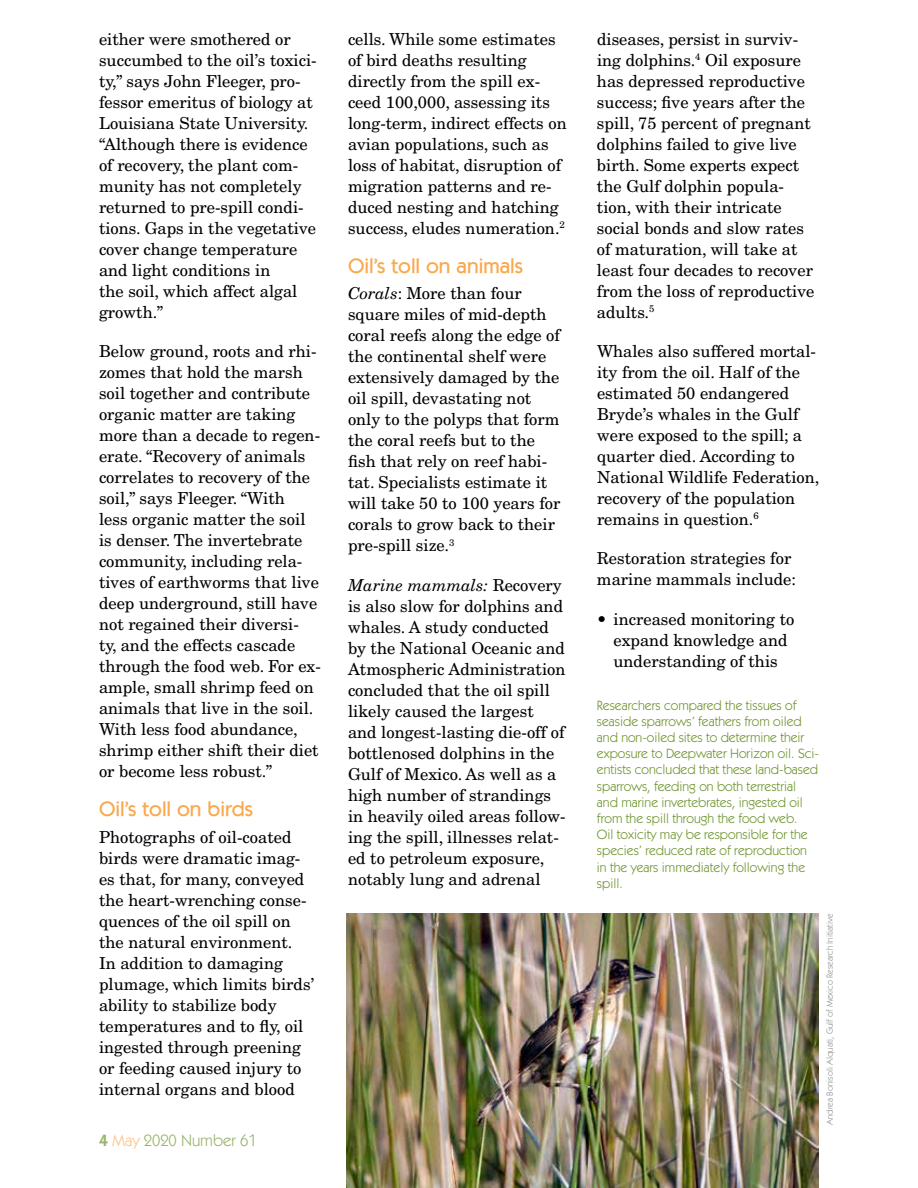
<style>
.page{position:relative;width:918px;height:1188px;background:#fff}
.page>*{position:absolute;margin:0;border:0;box-sizing:border-box;transform-origin:0 0}
.t1{font:500 21px "ITC Kabel Std";color:#faa84d}
.t2{font:16.5px/21px "New Century Schlbk LT Std";color:#000}
.t3{font:16.5px "ITC Kabel Std";color:#9ab36c}
.t4{font:13.5px/16.2px "ITC Kabel Std";color:#6f952f}
.t5{font:9px "ITC Kabel Std";color:#939598}
.s1{font-weight:600}
.s2{color:#fdc487}
.s3{font-style:italic}
</style>
<div class="page">
<img style="left:346px;top:914px;width:473px;height:274px">
<p class="t2" style="left:99px;top:28px;width:219px">either were smothered or succumbed to the oil’s toxici&shy;ty,” says John Fleeger, pro&shy;fessor emeritus of biology at<br>Louisiana State University. “Although there is evidence of recovery, the plant com&shy;munity has not completely returned to pre-spill condi&shy;tions. Gaps in the vegetative cover change temperature and light conditions in<br>the soil, which affect algal growth.”</p>
<p class="t2" style="left:99px;top:341px;width:223px">Below ground, roots and rhi&shy;zomes that hold the marsh soil together and contribute organic matter are taking more than a decade to regen&shy;erate. “Recovery of animals correlates to recovery of the soil,” says Fleeger. “With<br>less organic matter the soil is denser. The invertebrate community, including rela&shy;tives of earthworms that live deep underground, still have not regained their diversi-<br>ty, and the effects cascade through the food web. For ex&shy;ample, small shrimp feed on animals that live in the soil.<br>With less food abundance, shrimp either shift their diet or become less robust.”</p>
<p class="t1" style="left:99px;top:797px;width:155px">Oil’s toll on birds</p>
<p class="t2" style="left:99px;top:826px;width:217px">Photographs of oil-coated birds were dramatic imag&shy;es that, for many, conveyed the heart-wrenching conse&shy;quences of the oil spill on the natural environment.<br>In addition to damaging plumage, which limits birds’ ability to stabilize body temperatures and to fly, oil ingested through preening or feeding caused injury to internal organs and blood</p>
<p class="t3" style="left:99px;top:1131px;width:159px"><span class="s1">4</span> <span class="s2">May</span> 2020 Number 61</p>
<p class="t2" style="left:348px;top:28px;width:220px">cells. While some estimates of bird deaths resulting directly from the spill ex&shy;ceed 100,000, assessing its long-term, indirect effects on avian populations, such as loss of habitat, disruption of migration patterns and re&shy;duced nesting and hatching success, eludes numeration.<sup>2</sup></p>
<p class="t1" style="left:348px;top:253px;width:177px">Oil’s toll on animals</p>
<p class="t2" style="left:348px;top:283px;width:214px"><span class="s3">Corals</span>: More than four square miles of mid-depth coral reefs along the edge of the continental shelf were extensively damaged by the oil spill, devastating not only to the polyps that form the coral reefs but to the fish that rely on reef habi&shy;tat. Specialists estimate it will take 50 to 100 years for corals to grow back to their pre-spill size.<sup>3</sup></p>
<p class="t2" style="left:348px;top:574px;width:219px"><span class="s3">Marine mammals:</span> Recovery is also slow for dolphins and whales. A study conducted by the National Oceanic and<br>Atmospheric Administration concluded that the oil spill likely caused the largest and longest-lasting die-off of bottlenosed dolphins in the<br>Gulf of Mexico. As well as a high number of strandings in heavily oiled areas follow&shy;ing the spill, illnesses relat&shy;ed to petroleum exposure, notably lung and adrenal</p>
<p class="t2" style="left:597px;top:28px;width:219px">diseases, persist in surviv&shy;ing dolphins.<sup>4</sup> Oil exposure has depressed reproductive success; five years after the spill, 75 percent of pregnant dolphins failed to give live birth. Some experts expect the Gulf dolphin popula&shy;tion, with their intricate social bonds and slow rates of maturation, will take at least four decades to recover from the loss of reproductive adults.<sup>5</sup></p>
<p class="t2" style="left:597px;top:341px;width:224px">Whales also suffered mortal&shy;ity from the oil. Half of the estimated 50 endangered<br>Bryde’s whales in the Gulf were exposed to the spill; a quarter died. According to<br>National Wildlife Federation, recovery of the population remains in question.<sup>6</sup></p>
<p class="t2" style="left:597px;top:548px;width:201px">Restoration strategies for marine mammals include:</p>
<p class="t2" style="left:597px;top:608px;width:199px;text-align:center">• increased monitoring to expand knowledge and understanding of this</p>
<p class="t4" style="left:597px;top:697px;width:224px">Researchers compared the tissues of seaside sparrows’ feathers from oiled and non-oiled sites to determine their exposure to Deepwater Horizon oil. Sci&shy;entists concluded that these land-based sparrows, feeding on both terrestrial and marine invertebrates, ingested oil from the spill through the food web.<br>Oil toxicity may be responsible for the species’ reduced rate of reproduction in the years immediately following the spill.</p>
<p class="t5" style="left:824px;top:1125px;width:213px;rotate:-90deg">Andrea Bonisoli Alquati, Gulf of Mexico Research Initiative</p>
</div>
